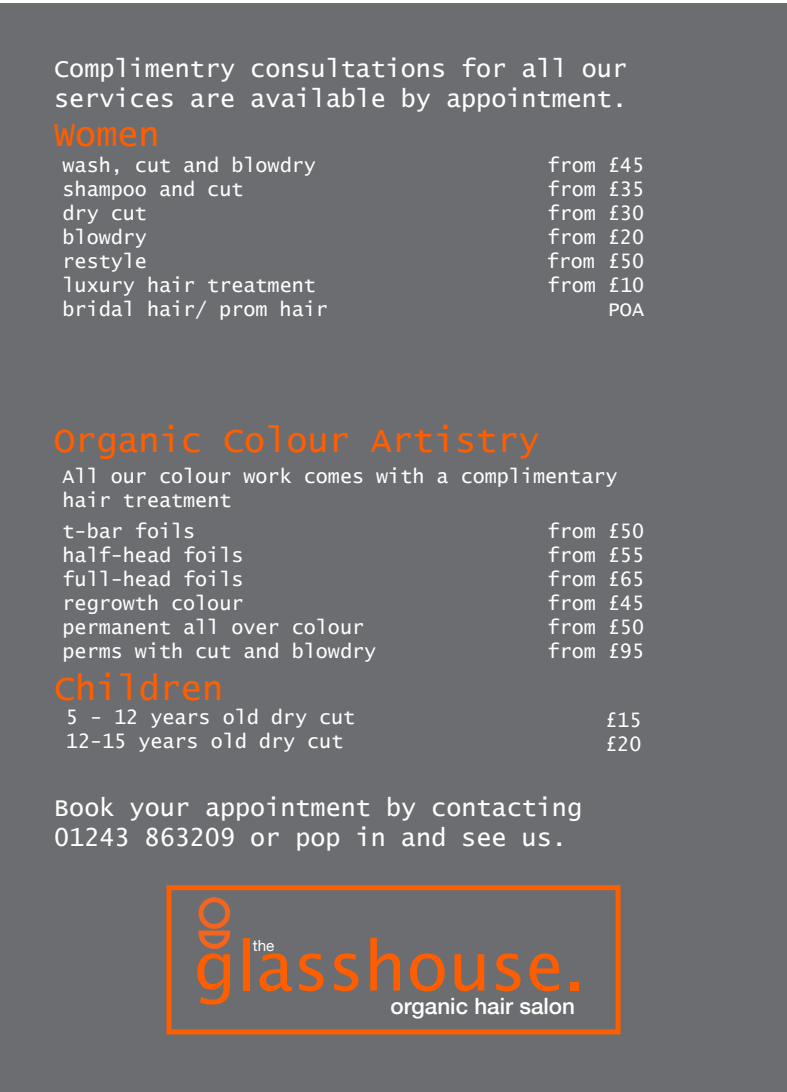
<style>
.page{position:relative;width:787px;height:1092px;background:#fff}
.page>*{position:absolute;margin:0;border:0;box-sizing:border-box;transform-origin:0 0}
.t1{font:68.5px "Lucida Sans";color:#ff5e00}
.t2{font:35px "Lucida Console";color:#ff5e00}
.t3{font:25px/30px "Lucida Console";color:#fff}
.t4{font:500 22.5px "Helvetica Neue";color:#fff}
.t5{font:20px/24px "Lucida Console";color:#fff}
.t6{font:15.25px "Helvetica Neue";color:#fff}
</style>
<div class="page">
<div style="left:0;top:4px;width:787px;height:1087px;background:#6c6d70"></div>
<div style="left:166px;top:885px;width:454px;height:149px;border:5px solid #ff5e00"></div>
<div style="left:198px;top:897px;width:32px;height:31px;border:5px solid #f36421;border-radius:50%"></div>
<svg style="left:198px;top:927px;width:33px;height:22px"></svg>
<p class="t3" style="left:54px;top:55px;width:574px">Complimentry consultations for all our services are available by appointment.</p>
<h2 class="t2" style="left:54px;top:119px;width:107px">Women</h2>
<p class="t5" style="left:63px;top:154px;width:267px">wash, cut and blowdry shampoo and cut<br>dry cut<br>blowdry<br>restyle<br>luxury hair treatment bridal hair/ prom hair</p>
<p class="t5" style="left:547px;top:154px;width:98px;text-align:right">from £45 from £35 from £30 from £20 £50<br>from £10<br>POA</p>
<p class="t5" style="left:546px;top:250px;width:50px">from</p>
<h2 class="t2" style="left:54px;top:424px;width:487px">Organic Colour Artistry</h2>
<p class="t5" style="left:63px;top:465px;width:556px">All our colour work comes with a complimentary hair treatment</p>
<p class="t5" style="left:63px;top:520px;width:315px">t-bar foils<br>half-head foils<br>full-head foils<br>regrowth colour<br>permanent all over colour perms with cut and blowdry</p>
<h2 class="t2" style="left:54px;top:672px;width:170px">Children</h2>
<p class="t5" style="left:66px;top:706px;width:291px">5 - 12 years old dry cut<br>12-15 years old dry cut</p>
<p class="t5" style="left:547px;top:520px;width:98px;text-align:justify">from £50 from £55 from £65 from £45 from £50 from £95</p>
<p class="t5" style="left:605px;top:709px;width:38px">£15 £20</p>
<p class="t3" style="left:54px;top:793px;width:529px">Book your appointment by contacting<br>01243 863209 or pop in and see us.</p>
<h1 class="t1" style="left:193px;top:926px;width:393px">glasshouse.</h1>
<p class="t6" style="left:253px;top:934px;width:23px">the</p>
<p class="t4" style="left:390px;top:987px;width:186px">organic hair salon</p>
</div>
